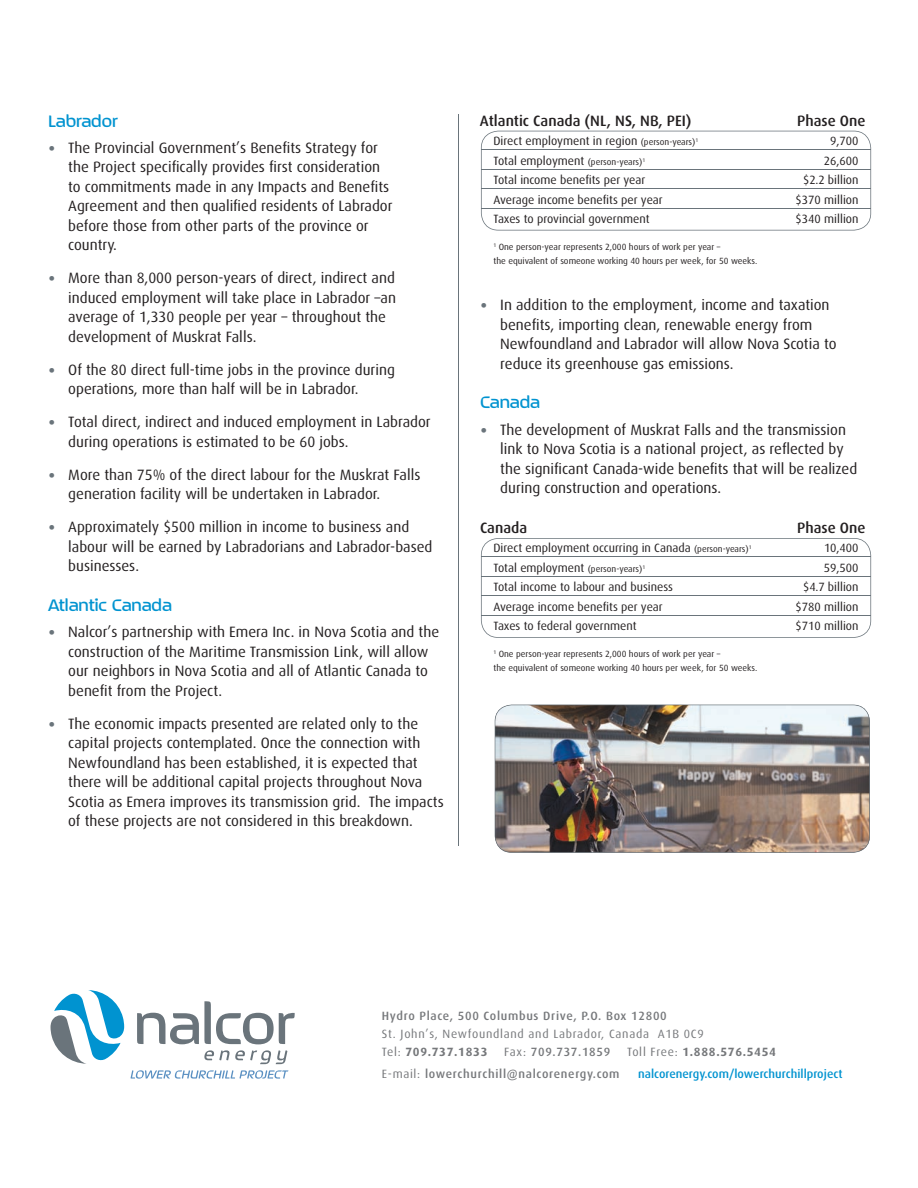
<style>
.page{position:relative;width:918px;height:1188px;background:#fff}
.page>*{position:absolute;margin:0;border:0;box-sizing:border-box;transform-origin:0 0}
.t1{font:500 22.5px "September";color:#0093d0}
.t2{font:15px/19.5px "Dax OT";color:#231f20}
.t3{font:500 15px "Dax OT";color:#231f20}
.t4{font:12px/19.5px "Dax OT";color:#231f20}
.t5{font:500 12px "Dax OT";letter-spacing:.055em;color:#76787b}
.t6{font:12px/18px "Dax OT";letter-spacing:.055em;color:#76787b}
.t7{font:500 12px "Dax OT";color:#0093d0}
.t8{font:700 12px "Dax OT";letter-spacing:.055em;color:#76787b}
.t9{font:9px/13.5px "Dax OT";color:#231f20}
.s1{font-family:"Calibri";color:#6a747b}
.s2{font-size:9px}
.s3{font-weight:700}
.s4{font-weight:400}
</style>
<div class="page">
<img style="left:495px;top:705px;width:375px;height:148px">
<svg style="left:481px;top:131px;width:390px;height:100px"></svg>
<svg style="left:481px;top:538px;width:390px;height:100px"></svg>
<hr style="left:481px;top:149px;width:390px;height:1px;background:#6a747b">
<hr style="left:481px;top:557px;width:390px;height:1px;background:#6a747b">
<hr style="left:481px;top:169px;width:390px;height:1px;background:#6a747b">
<hr style="left:481px;top:576px;width:390px;height:1px;background:#6a747b">
<hr style="left:481px;top:188px;width:390px;height:1px;background:#6a747b">
<hr style="left:481px;top:596px;width:390px;height:1px;background:#6a747b">
<hr style="left:481px;top:208px;width:390px;height:1px;background:#6a747b">
<hr style="left:481px;top:615px;width:390px;height:1px;background:#6a747b">
<hr style="left:459px;top:114px;width:1px;height:732px;background:#6a747b">
<svg style="left:137px;top:1001px;width:158px;height:43px"></svg>
<svg style="left:204px;top:1050px;width:84px;height:14px"></svg>
<svg style="left:51px;top:990px;width:73px;height:74px"></svg>
<svg style="left:130px;top:1070px;width:158px;height:9px"></svg>
<h1 class="t1" style="left:48px;top:109px;width:71px">Labrador</h1>
<p class="t2" style="left:68px;top:135px;width:326px;text-indent:-20px"><span class="s1">•</span> The Provincial Government’s Benefits Strategy for the Project specifically provides first consideration to commitments made in any Impacts and Benefits Agreement and then qualified residents of Labrador before those from other parts of the province or country.</p>
<p class="t2" style="left:68px;top:266px;width:329px;text-indent:-20px"><span class="s1">•</span> More than 8,000 person-years of direct, indirect and induced employment will take place in Labrador –an average of 1,330 people per year – throughout the development of Muskrat Falls.</p>
<p class="t2" style="left:68px;top:357px;width:328px;text-indent:-20px"><span class="s1">•</span> Of the 80 direct full-time jobs in the province during operations, more than half will be in Labrador.</p>
<p class="t2" style="left:68px;top:410px;width:364px;text-indent:-20px"><span class="s1">•</span> Total direct, indirect and induced employment in Labrador during operations is estimated to be 60 jobs.</p>
<p class="t2" style="left:68px;top:462px;width:354px;text-indent:-20px"><span class="s1">•</span> More than 75% of the direct labour for the Muskrat Falls generation facility will be undertaken in Labrador.</p>
<p class="t2" style="left:68px;top:515px;width:366px;text-indent:-20px"><span class="s1">•</span> Approximately $500 million in income to business and labour will be earned by Labradorians and Labrador-based businesses.</p>
<h1 class="t1" style="left:48px;top:593px;width:125px">Atlantic Canada</h1>
<p class="t2" style="left:68px;top:620px;width:372px;text-indent:-20px"><span class="s1">•</span> Nalcor’s partnership with Emera Inc. in Nova Scotia and the construction of the Maritime Transmission Link, will allow our neighbors in Nova Scotia and all of Atlantic Canada to benefit from the Project.</p>
<p class="t2" style="left:68px;top:711px;width:377px;text-indent:-20px"><span class="s1">•</span> The economic impacts presented are related only to the capital projects contemplated. Once the connection with Newfoundland has been established, it is expected that there will be additional capital projects throughout Nova Scotia as Emera improves its transmission grid. The impacts of these projects are not considered in this breakdown.</p>
<p class="t3" style="left:480px;top:106px;width:213px">Atlantic Canada (NL, NS, NB, PEI)</p>
<p class="t3" style="left:797px;top:106px;width:70px">Phase One</p>
<p class="t4" style="left:494px;top:129px;width:206px">Direct employment in region <span class="s2">(person-years)</span><sup>1<br></sup>Total employment <span class="s2">(person-years)</span><sup>1</sup></p>
<p class="t4" style="left:830px;top:129px;width:30px">9,700</p>
<p class="t4" style="left:824px;top:148px;width:36px">26,600</p>
<p class="t4" style="left:493px;top:168px;width:153px">Total income benefits per year</p>
<p class="t4" style="left:803px;top:168px;width:57px">$2.2 billion</p>
<p class="t4" style="left:493px;top:187px;width:171px">Average income benefits per year</p>
<p class="t4" style="left:796px;top:187px;width:65px">$370 million</p>
<p class="t4" style="left:493px;top:207px;width:158px">Taxes to provincial government</p>
<p class="t4" style="left:796px;top:207px;width:65px">$340 million</p>
<p class="t9" style="left:494px;top:239px;width:265px"><sup>1</sup> One person-year represents 2,000 hours of work per year –<br>the equivalent of someone working 40 hours per week, for 50 weeks.</p>
<p class="t2" style="left:500px;top:292px;width:338px;text-indent:-20px"><span class="s1">•</span> In addition to the employment, income and taxation benefits, importing clean, renewable energy from Newfoundland and Labrador will allow Nova Scotia to reduce its greenhouse gas emissions.</p>
<h1 class="t1" style="left:480px;top:390px;width:62px">Canada</h1>
<p class="t2" style="left:500px;top:417px;width:359px;text-indent:-20px"><span class="s1">•</span> The development of Muskrat Falls and the transmission link to Nova Scotia is a national project, as reflected by the significant Canada-wide benefits that will be realized during construction and operations.</p>
<p class="t3" style="left:480px;top:513px;width:49px">Canada</p>
<p class="t3" style="left:797px;top:513px;width:70px">Phase One</p>
<p class="t4" style="left:494px;top:536px;width:260px">Direct employment occurring in Canada <span class="s2">(person-years)</span><sup>1</sup></p>
<p class="t4" style="left:824px;top:536px;width:36px">10,400</p>
<p class="t4" style="left:493px;top:556px;width:153px">Total employment <span class="s2">(person-years)</span><sup>1</sup></p>
<p class="t4" style="left:824px;top:556px;width:36px">59,500</p>
<p class="t4" style="left:493px;top:575px;width:181px">Total income to labour and business</p>
<p class="t4" style="left:803px;top:575px;width:57px">$4.7 billion</p>
<p class="t4" style="left:493px;top:595px;width:171px">Average income benefits per year</p>
<p class="t4" style="left:796px;top:595px;width:65px">$780 million</p>
<p class="t4" style="left:493px;top:614px;width:145px">Taxes to federal government</p>
<p class="t4" style="left:796px;top:614px;width:65px">$710 million</p>
<p class="t9" style="left:494px;top:646px;width:265px"><sup>1</sup> One person-year represents 2,000 hours of work per year –<br>the equivalent of someone working 40 hours per week, for 50 weeks.</p>
<p class="t5" style="left:382px;top:1004px;width:286px">Hydro Place, 500 Columbus Drive, P.O. Box 12800</p>
<p class="t6" style="left:382px;top:1023px;width:323px">St. John’s, Newfoundland and Labrador, Canada A1B 0C9<br>Tel: <span class="s3">709.737.1833</span></p>
<p class="t5" style="left:504px;top:1040px;width:108px"><span class="s4">Fax:</span> 709.737.1859</p>
<p class="t8" style="left:627px;top:1040px;width:150px"><span class="s4">Toll Free:</span> 1.888.576.5454</p>
<p class="t5" style="left:382px;top:1063px;width:239px"><span class="s4">E-mail:</span> lowerchurchill@nalcorenergy.com</p>
<p class="t7" style="left:638px;top:1063px;width:206px">nalcorenergy.com/lowerchurchillproject</p>
</div>
